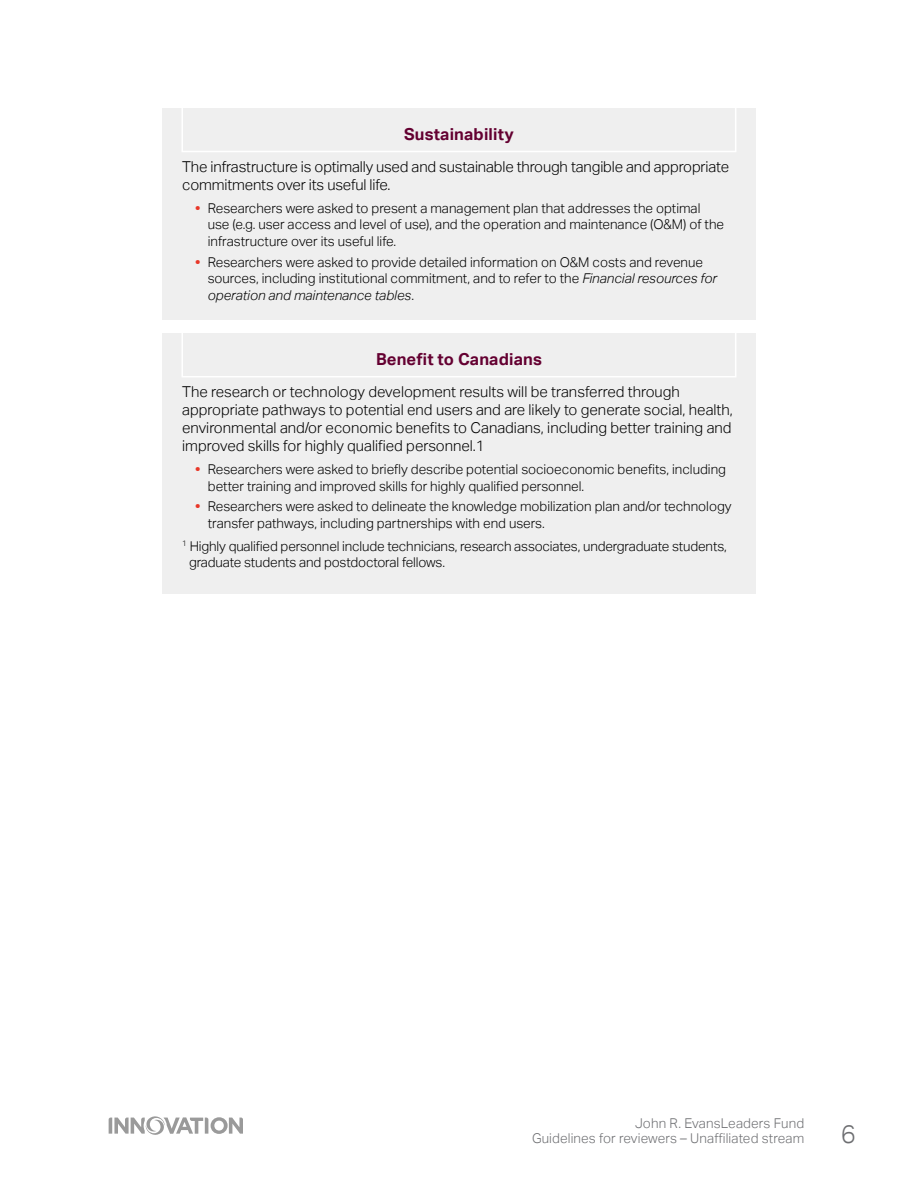
<style>
.page{position:relative;width:918px;height:1188px;background:#fff}
.page>*{position:absolute;margin:0;border:0;box-sizing:border-box;transform-origin:0 0}
.t1{font:300 25.5px "Aktiv Grotesk";color:#6d6e71}
.Assessment_Title{font:700 16.5px "Aktiv Grotesk";letter-spacing:.01em;color:#640031}
.Box_body{font:300 15px/18px "Aktiv Grotesk";color:#000}
.Body{font:300 13.5px/16.5px "Aktiv Grotesk";color:#000}
.t2{font:300 13.5px/15px "Aktiv Grotesk";letter-spacing:.01em;color:#6d6e71;text-align:right}
.s1{font-weight:700;color:#e83728}
.s2{font-style:italic}
</style>
<div class="page">
<svg style="left:109px;top:1116px;width:134px;height:19px"></svg>
<div style="left:162px;top:108px;width:594px;height:212px;background:#efefef"></div>
<div style="left:182px;top:100px;width:554px;height:52px;border:2px solid #fff"></div>
<div style="left:162px;top:333px;width:594px;height:261px;background:#efefef"></div>
<div style="left:182px;top:326px;width:554px;height:51px;border:2px solid #fff"></div>
<p class="Assessment_Title" style="left:404px;top:125px;width:111px">Sustainability</p>
<p class="Box_body" style="left:182px;top:157px;width:548px">The infrastructure is optimally used and sustainable through tangible and appropriate commitments over its useful life.</p>
<p class="Body" style="left:208px;top:200px;width:518px;text-indent:-13px"><span class="s1">•</span> Researchers were asked to present a management plan that addresses the optimal use (e.g. user access and level of use), and the operation and maintenance (O&amp;M) of the infrastructure over its useful life.</p>
<p class="Body" style="left:208px;top:254px;width:511px;text-indent:-13px"><span class="s1">•</span> Researchers were asked to provide detailed information on O&amp;M costs and revenue sources, including institutional commitment, and to refer to the <span class="s2">Financial resources for operation and maintenance tables</span>.</p>
<p class="Assessment_Title" style="left:376px;top:350px;width:167px">Benefit to Canadians</p>
<p class="Box_body" style="left:182px;top:383px;width:552px">The research or technology development results will be transferred through appropriate pathways to potential end users and are likely to generate social, health, environmental and/or economic benefits to Canadians, including better training and improved skills for highly qualified personnel.1</p>
<p class="Body" style="left:208px;top:461px;width:520px;text-indent:-13px"><span class="s1">•</span> Researchers were asked to briefly describe potential socioeconomic benefits, including better training and improved skills for highly qualified personnel.</p>
<p class="Body" style="left:208px;top:498px;width:525px;text-indent:-13px"><span class="s1">•</span> Researchers were asked to delineate the knowledge mobilization plan and/or technology transfer pathways, including partnerships with end users.</p>
<p class="Body" style="left:189px;top:538px;width:539px;text-indent:-7px"><sup>1</sup> Highly qualified personnel include technicians, research associates, undergraduate students, graduate students and postdoctoral fellows.</p>
<p class="t2" style="left:532px;top:1116px;width:274px">John R. EvansLeaders Fund<br>Guidelines for reviewers – Unaffiliated stream</p>
<h1 class="t1" style="left:841px;top:1119px;width:17px">6</h1>
</div>
